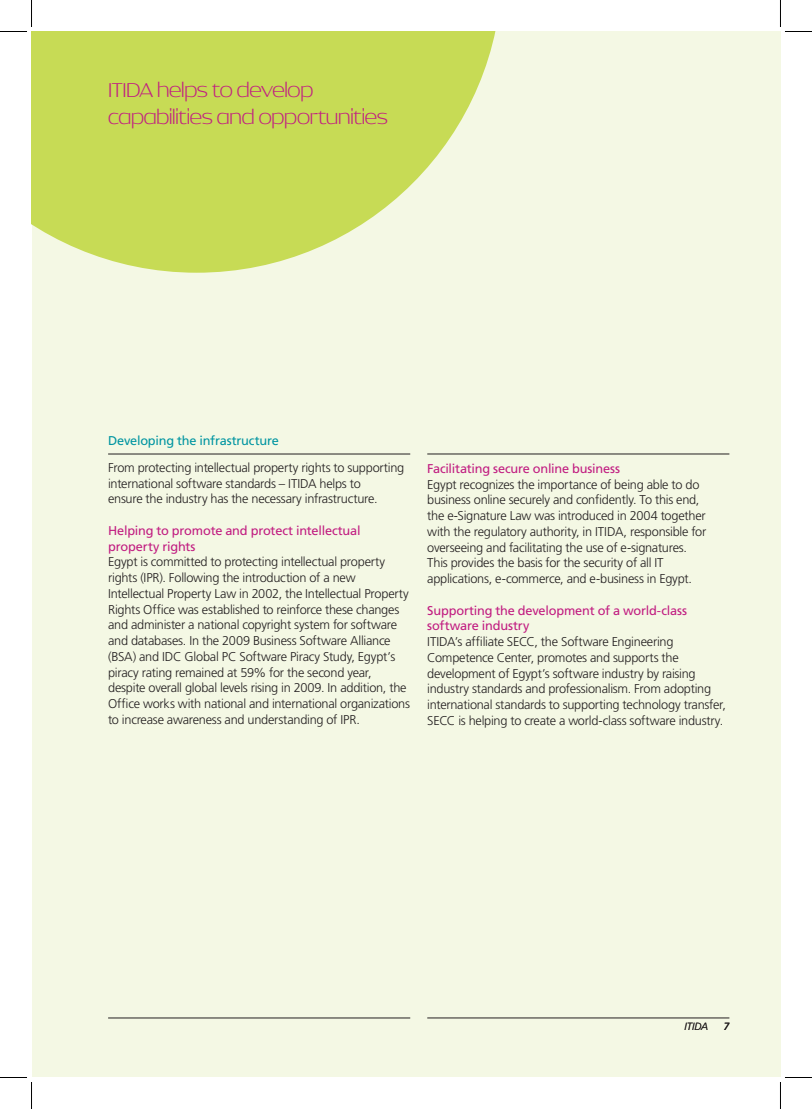
<style>
.page{position:relative;width:812px;height:1109px;background:#fff}
.page>*{position:absolute;margin:0;border:0;box-sizing:border-box;transform-origin:0 0}
._18_XLight_Eng{font:200 27px/27px "Dynasty";letter-spacing:-.01em;color:#c11d81}
.BodyCopy_Eng{font:300 12.75px/15.8px "Frutiger";letter-spacing:-.02em;color:#231f20}
.SubHead_Eng{font:12.75px/15.8px "Frutiger";letter-spacing:-.015em;color:#c11d81}
.SubHead_Eng-2{font:12.75px "Frutiger";letter-spacing:-.015em;color:#0095a1}
.t1{font:italic 300 10.5px "Frutiger";color:#231f20}
.t2{font:italic 10.5px "Frutiger";color:#231f20}
</style>
<div class="page">
<div style="left:32px;top:32px;width:748px;height:1045px;background:#f4f8e4"></div>
<svg style="left:32px;top:32px;width:464px;height:241px;fill:#c7db55"></svg>
<hr style="left:108px;top:454px;width:302px;height:1px;background:#231f20">
<hr style="left:427px;top:454px;width:302px;height:1px;background:#231f20">
<hr style="left:108px;top:1018px;width:302px;height:1px;background:#231f20">
<hr style="left:427px;top:1018px;width:302px;height:1px;background:#231f20">
<svg style="left:0;top:0;width:32px;height:32px"></svg>
<svg style="left:0;top:1077px;width:32px;height:32px"></svg>
<svg style="left:780px;top:0;width:31px;height:32px"></svg>
<svg style="left:780px;top:1077px;width:31px;height:32px"></svg>
<p class="_18_XLight_Eng" style="left:108px;top:76px;width:281px">ITIDA helps to develop capabilities and opportunities</p>
<p class="SubHead_Eng-2" style="left:108px;top:433px;width:172px">Developing the infrastructure</p>
<p class="BodyCopy_Eng" style="left:108px;top:459px;width:298px">From protecting intellectual property rights to supporting international software standards – ITIDA helps to<br>ensure the industry has the necessary infrastructure.</p>
<p class="SubHead_Eng" style="left:108px;top:522px;width:254px">Helping to promote and protect intellectual property rights</p>
<p class="BodyCopy_Eng" style="left:108px;top:554px;width:303px">Egypt is committed to protecting intellectual property rights (IPR). Following the introduction of a new Intellectual Property Law in 2002, the Intellectual Property Rights Office was established to reinforce these changes and administer a national copyright system for software and databases. In the 2009 Business Software Alliance (BSA) and IDC Global PC Software Piracy Study, Egypt’s piracy rating remained at 59% for the second year, despite overall global levels rising in 2009. In addition, the Office works with national and international organizations to increase awareness and understanding of IPR.</p>
<p class="SubHead_Eng" style="left:427px;top:461px;width:194px">Facilitating secure online business</p>
<p class="BodyCopy_Eng" style="left:427px;top:476px;width:280px">Egypt recognizes the importance of being able to do business online securely and confidently. To this end, the e-Signature Law was introduced in 2004 together with the regulatory authority, in ITIDA, responsible for overseeing and facilitating the use of e-signatures.<br>This provides the basis for the security of all IT applications, e-commerce, and e-business in Egypt.</p>
<p class="SubHead_Eng" style="left:427px;top:602px;width:261px">Supporting the development of a world-class software industry</p>
<p class="BodyCopy_Eng" style="left:427px;top:634px;width:300px">ITIDA’s affiliate SECC, the Software Engineering Competence Center, promotes and supports the development of Egypt’s software industry by raising industry standards and professionalism. From adopting international standards to supporting technology transfer, SECC is helping to create a world-class software industry.</p>
<p class="t1" style="left:684px;top:1021px;width:25px">ITIDA</p>
<p class="t2" style="left:723px;top:1021px;width:7px">7</p>
</div>
